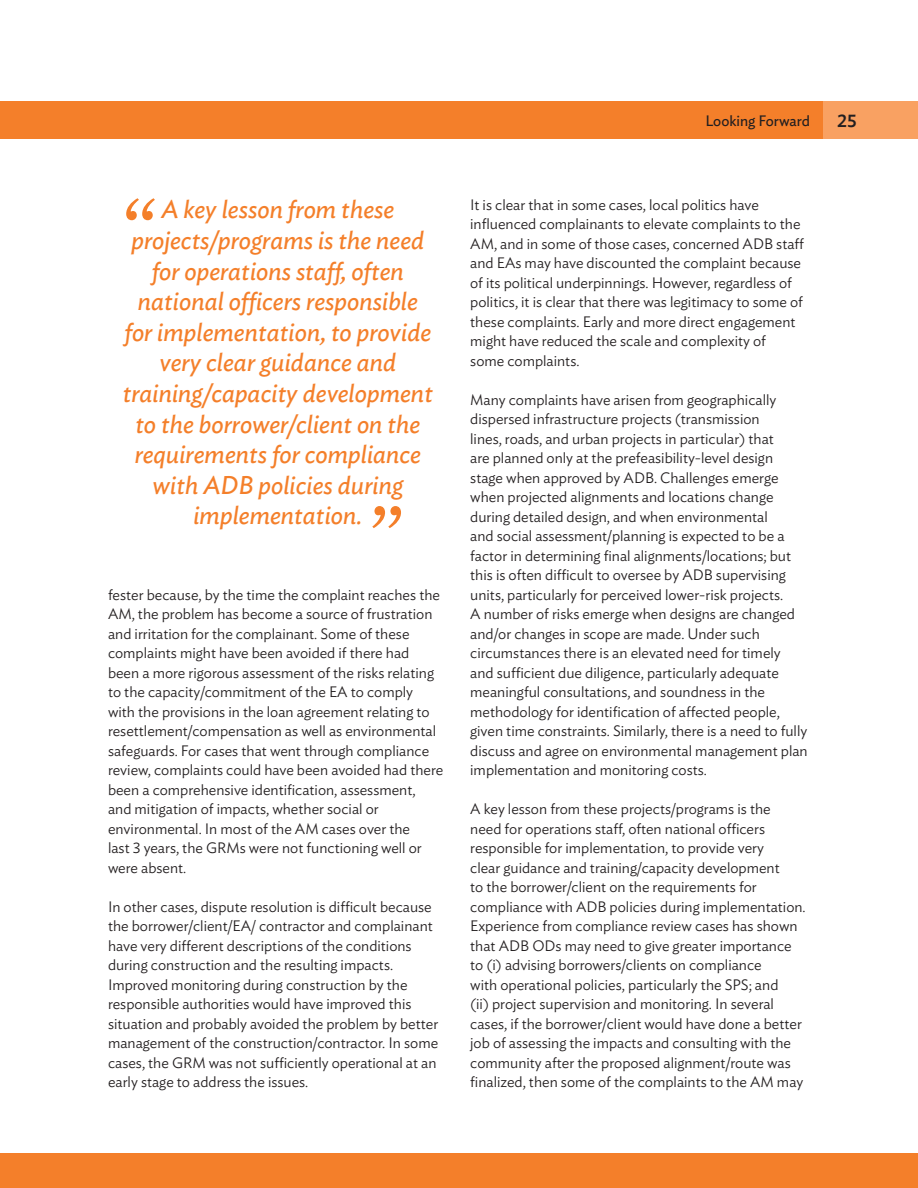
<style>
.page{position:relative;width:918px;height:1188px;background:#fff}
.page>*{position:absolute;margin:0;border:0;box-sizing:border-box;transform-origin:0 0}
.t1{font:79.5px "Mercury Text G2";color:#f47f2a}
.t2{font:italic 25.5px/30.6px "Ideal Sans";color:#f47f2a;text-align:center}
.t3{font:500 18px "Ideal Sans";color:#231f20}
.t4{font:300 15px/19.5px "Ideal Sans";color:#231f20}
.t5{font:15px "Ideal Sans";color:#231f20}
</style>
<div class="page">
<div style="left:823px;top:101px;width:95px;height:38px;background:#f9a162"></div>
<div style="left:0;top:101px;width:823px;height:38px;background:#f47f2a"></div>
<div style="left:0;top:1154px;width:918px;height:34px;background:#f47f2a"></div>
<p class="t5" style="left:705px;top:109px;width:106px">Looking Forward</p>
<p class="t3" style="left:837px;top:107px;width:21px">25</p>
<h1 class="t1" style="left:123px;top:167px;width:36px">“</h1>
<p class="t2" style="left:123px;top:192px;width:312px">A key lesson from these projects/programs is the need for operations staff, often national officers responsible for implementation, to provide very clear guidance and training/capacity development to the borrower/client on the requirements for compliance with ADB policies during implementation.</p>
<h1 class="t1" style="left:370px;top:474px;width:36px">”</h1>
<p class="t4" style="left:108px;top:584px;width:337px">fester because, by the time the complaint reaches the AM, the problem has become a source of frustration and irritation for the complainant. Some of these complaints might have been avoided if there had been a more rigorous assessment of the risks relating to the capacity/commitment of the EA to comply with the provisions in the loan agreement relating to resettlement/compensation as well as environmental safeguards. For cases that went through compliance review, complaints could have been avoided had there been a comprehensive identification, assessment,<br>and mitigation of impacts, whether social or environmental. In most of the AM cases over the<br>last 3 years, the GRMs were not functioning well or were absent.</p>
<p class="t4" style="left:108px;top:896px;width:332px">In other cases, dispute resolution is difficult because the borrower/client/EA/ contractor and complainant have very different descriptions of the conditions during construction and the resulting impacts.<br>Improved monitoring during construction by the responsible authorities would have improved this situation and probably avoided the problem by better management of the construction/contractor. In some cases, the GRM was not sufficiently operational at an early stage to address the issues.</p>
<p class="t4" style="left:470px;top:194px;width:335px">It is clear that in some cases, local politics have influenced complainants to elevate complaints to the AM, and in some of those cases, concerned ADB staff and EAs may have discounted the complaint because of its political underpinnings. However, regardless of politics, it is clear that there was legitimacy to some of these complaints. Early and more direct engagement might have reduced the scale and complexity of<br>some complaints.</p>
<p class="t4" style="left:470px;top:389px;width:339px">Many complaints have arisen from geographically dispersed infrastructure projects (transmission<br>lines, roads, and urban projects in particular) that<br>are planned only at the prefeasibility-level design stage when approved by ADB. Challenges emerge when projected alignments and locations change during detailed design, and when environmental<br>and social assessment/planning is expected to be a factor in determining final alignments/locations; but this is often difficult to oversee by ADB supervising units, particularly for perceived lower-risk projects.<br>A number of risks emerge when designs are changed and/or changes in scope are made. Under such circumstances there is an elevated need for timely and sufficient due diligence, particularly adequate meaningful consultations, and soundness in the methodology for identification of affected people, given time constraints. Similarly, there is a need to fully discuss and agree on environmental management plan implementation and monitoring costs.</p>
<p class="t4" style="left:470px;top:798px;width:337px">A key lesson from these projects/programs is the need for operations staff, often national officers responsible for implementation, to provide very<br>clear guidance and training/capacity development<br>to the borrower/client on the requirements for compliance with ADB policies during implementation.<br>Experience from compliance review cases has shown that ADB ODs may need to give greater importance to (i) advising borrowers/clients on compliance<br>with operational policies, particularly the SPS; and<br>(ii) project supervision and monitoring. In several cases, if the borrower/client would have done a better job of assessing the impacts and consulting with the community after the proposed alignment/route was finalized, then some of the complaints to the AM may</p>
</div>
